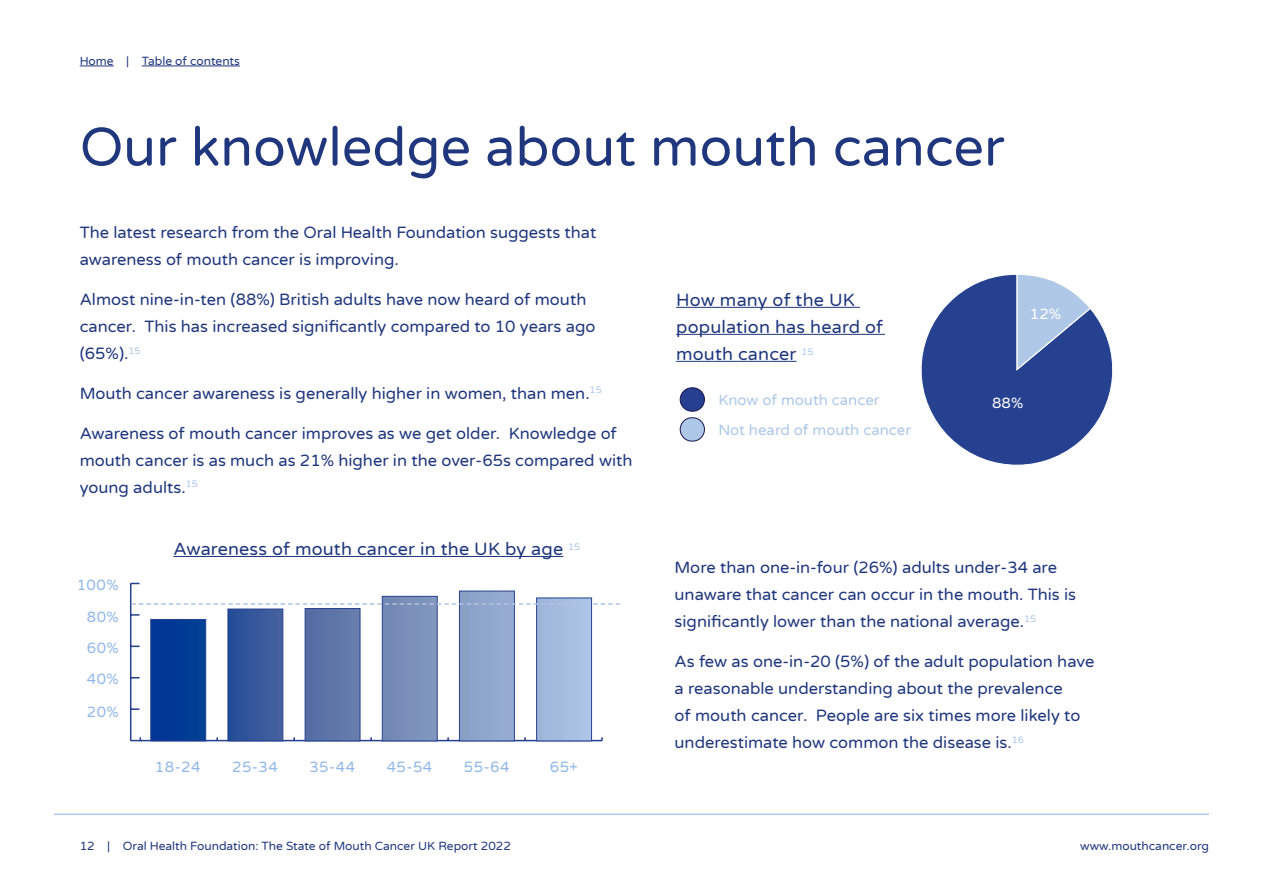
<style>
.page{position:relative;width:1263px;height:893px;background:#fff}
.page>*{position:absolute;margin:0;border:0;box-sizing:border-box;transform-origin:0 0}
.t1{font:54px "Varela Round";color:#20377e}
.t2{font:18px/27px "Varela Round";letter-spacing:.01em;color:#20377e}
.t3{font:16.5px/27px "Varela Round";color:#20377e}
.t4{font:15px/31.7px "Varela Round";letter-spacing:.03em;color:#91b8e9;text-align:justify}
.t5{font:15px/30px "Varela Round";color:#aec8e9}
.t6{font:15px "Varela Round";color:#fff}
.t7{font:12px "Varela Round";color:#20377e}
</style>
<div class="page">
<hr style="left:80px;top:66px;width:34px;height:1px;background:#20377e">
<hr style="left:142px;top:66px;width:98px;height:1px;background:#20377e">
<hr style="left:54px;top:814px;width:1155px;height:1px;background:#aec8e9">
<hr style="left:140px;top:740px;width:462px;height:1px;background:#263f90">
<hr style="left:130px;top:583px;width:1px;height:158px;background:#263f90">
<svg style="left:131px;top:737px;width:11px;height:4px"></svg>
<svg style="left:131px;top:708px;width:9px;height:2px"></svg>
<svg style="left:131px;top:614px;width:9px;height:2px"></svg>
<svg style="left:150px;top:590px;width:442px;height:152px"></svg>
<svg style="left:132px;top:603px;width:488px;height:2px"></svg>
<hr style="left:173px;top:556px;width:390px;height:1px;background:#20377e">
<hr style="left:676px;top:307px;width:184px;height:1px;background:#20377e">
<hr style="left:676px;top:334px;width:209px;height:1px;background:#20377e">
<hr style="left:676px;top:361px;width:120px;height:1px;background:#20377e">
<div style="left:680px;top:388px;width:24px;height:23px;background:#263f90;border-radius:12px"></div>
<div style="left:680px;top:387px;width:25px;height:25px;border:1px solid #1b154b;border-radius:12px"></div>
<div style="left:680px;top:418px;width:24px;height:23px;background:#aec8e9;border-radius:12px"></div>
<div style="left:680px;top:417px;width:25px;height:24px;border:1px solid #1b154b;border-radius:12px"></div>
<svg style="left:921px;top:274px;width:192px;height:192px"></svg>
<p class="t7" style="left:80px;top:53px;width:162px">Home | Table of contents</p>
<h1 class="t1" style="left:80px;top:110px;width:926px">Our knowledge about mouth cancer</h1>
<p class="t3" style="left:80px;top:219px;width:518px">The latest research from the Oral Health Foundation suggests that awareness of mouth cancer is improving.</p>
<p class="t3" style="left:80px;top:286px;width:517px">Almost nine-in-ten (88%) British adults have now heard of mouth cancer. This has increased significantly compared to 10 years ago (65%).<sup>15</sup></p>
<p class="t3" style="left:80px;top:379px;width:523px">Mouth cancer awareness is generally higher in women, than men.<sup>15</sup></p>
<p class="t3" style="left:80px;top:419px;width:554px">Awareness of mouth cancer improves as we get older. Knowledge of mouth cancer is as much as 21% higher in the over-65s compared with young adults.<sup>15</sup></p>
<p class="t2" style="left:676px;top:286px;width:208px">How many of the UK population has heard of mouth cancer <sup>15</sup></p>
<p class="t5" style="left:718px;top:384px;width:194px">Know of mouth cancer<br>Not heard of mouth cancer</p>
<p class="t6" style="left:1030px;top:304px;width:33px">12%</p>
<p class="t6" style="left:992px;top:392px;width:33px">88%</p>
<p class="t4" style="left:87px;top:569px;width:33px;text-indent:-10px">100% 80% 60% 40% 20%</p>
<p class="t2" style="left:173px;top:535px;width:408px">Awareness of mouth cancer in the UK by age <sup>15</sup></p>
<p class="t4" style="left:155px;top:750px;width:47px">18-24</p>
<p class="t4" style="left:232px;top:750px;width:47px">25-34</p>
<p class="t4" style="left:309px;top:750px;width:47px">35-44</p>
<p class="t4" style="left:387px;top:750px;width:47px">45-54</p>
<p class="t4" style="left:464px;top:750px;width:47px">55-64</p>
<p class="t4" style="left:550px;top:750px;width:30px">65+</p>
<p class="t3" style="left:675px;top:554px;width:403px">More than one-in-four (26%) adults under-34 are unaware that cancer can occur in the mouth. This is significantly lower than the national average.<sup>15</sup></p>
<p class="t3" style="left:674px;top:647px;width:421px">As few as one-in-20 (5%) of the adult population have a reasonable understanding about the prevalence<br>of mouth cancer. People are six times more likely to underestimate how common the disease is.<sup>16</sup></p>
<p class="t7" style="left:80px;top:837px;width:433px">12 | Oral Health Foundation: The State of Mouth Cancer UK Report 2022</p>
<p class="t7" style="left:1080px;top:837px;width:130px">www.mouthcancer.org</p>
</div>
